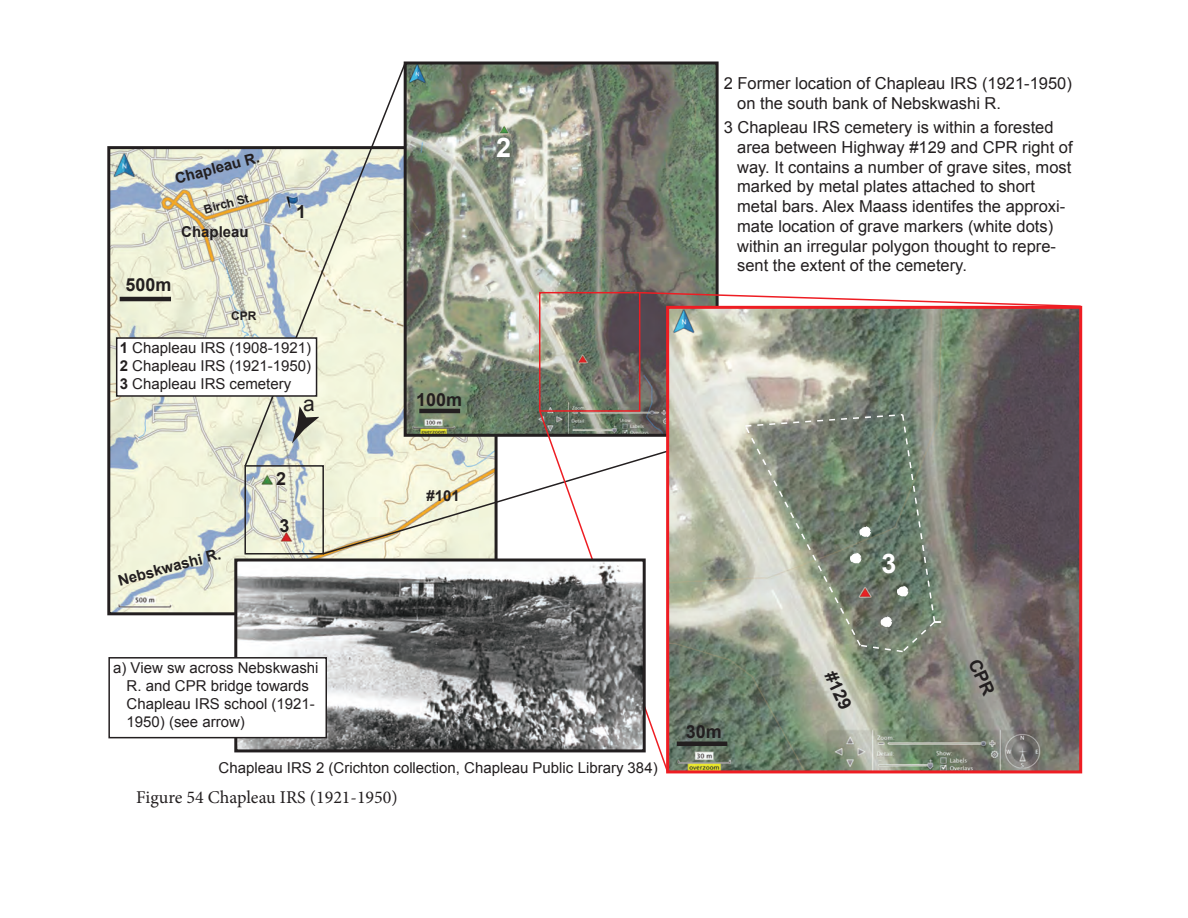
<style>
.page{position:relative;width:1188px;height:918px;background:#fff}
.page>*{position:absolute;margin:0;border:0;box-sizing:border-box;transform-origin:0 0}
.t1{font:700 27px "Arial";color:#fff}
.t2{font:21px "Arial";color:#231f20}
.t3{font:18px "Minion Pro";color:#231f20}
.t4{font:700 18px "Arial";color:#231f20}
.t5{font:16.5px/19.8px "Arial";color:#231f20}
.t6{font:15px/18px "Arial";color:#231f20;text-align:justify}
.t7{font:700 15px "Arial";color:#231f20}
.t8{font:700 12px "Arial";color:#231f20}
.s1{font-weight:700}
</style>
<div class="page">
<img style="left:111px;top:150px;width:383px;height:461px">
<hr style="left:120px;top:297px;width:51px;height:4px;background:#231f20">
<div style="left:244px;top:465px;width:80px;height:90px;border:1px solid #231f20"></div>
<img style="left:408px;top:65px;width:307px;height:368px">
<div style="left:539px;top:292px;width:101px;height:120px;border:1px solid #ee1d23"></div>
<div style="left:404px;top:61px;width:315px;height:376px;border:3px solid #231f20"></div>
<svg style="left:321px;top:435px;width:217px;height:121px"></svg>
<svg style="left:243px;top:61px;width:164px;height:407px"></svg>
<div style="left:117px;top:338px;width:200px;height:58px;background:#fff"></div>
<div style="left:116px;top:337px;width:201px;height:60px;border:1px solid #231f20"></div>
<img style="left:670px;top:310px;width:408px;height:459px">
<div style="left:666px;top:306px;width:416px;height:467px;border:3px solid #ee1d23"></div>
<svg style="left:638px;top:291px;width:444px;height:17px"></svg>
<svg style="left:538px;top:409px;width:132px;height:365px"></svg>
<svg style="left:743px;top:413px;width:198px;height:241px;background:#8e9687"></svg>
<div style="left:851px;top:553px;width:10px;height:10px;background:#fff;border-radius:50%"></div>
<div style="left:850px;top:553px;width:11px;height:11px;border:1px dashed #fff;border-radius:50%"></div>
<div style="left:860px;top:527px;width:10px;height:10px;background:#fff;border-radius:50%"></div>
<div style="left:859px;top:526px;width:12px;height:12px;border:1px dashed #fff;border-radius:50%"></div>
<div style="left:881px;top:617px;width:10px;height:10px;background:#fff;border-radius:50%"></div>
<div style="left:881px;top:616px;width:11px;height:12px;border:1px dashed #fff;border-radius:50%"></div>
<div style="left:898px;top:587px;width:10px;height:9px;background:#fff;border-radius:50%"></div>
<div style="left:897px;top:586px;width:11px;height:11px;border:1px dashed #fff;border-radius:50%"></div>
<img style="left:238px;top:563px;width:404px;height:185px">
<div style="left:234px;top:559px;width:412px;height:193px;border:3px solid #231f20"></div>
<svg style="left:292px;top:406px;width:27px;height:38px"></svg>
<div style="left:109px;top:658px;width:217px;height:80px;background:#fff"></div>
<div style="left:108px;top:657px;width:219px;height:81px;border:1px solid #231f20"></div>
<hr style="left:419px;top:409px;width:41px;height:4px;background:#231f20">
<hr style="left:677px;top:742px;width:50px;height:4px;background:#231f20">
<svg style="left:968px;top:658px;width:28px;height:39px"></svg>
<p class="t7" style="left:173px;top:169px;width:88px;rotate:-15deg">Chapleau R.</p>
<p class="t8" style="left:202px;top:202px;width:51px;rotate:-15deg">Birch St.</p>
<p class="t7" style="left:181px;top:222px;width:69px">Chapleau</p>
<p class="t4" style="left:126px;top:273px;width:47px">500m</p>
<p class="t8" style="left:231px;top:308px;width:27px">CPR</p>
<p class="t4" style="left:296px;top:200px;width:12px">1</p>
<p class="t6" style="left:120px;top:339px;width:193px"><span class="s1">1</span> Chapleau IRS (1908-1921)<br><span class="s1">2</span> Chapleau IRS (1921-1950)<br><span class="s1">3</span> Chapleau IRS cemetery</p>
<p class="t7" style="left:116px;top:571px;width:107px;rotate:-15deg">Nebskwashi R.</p>
<p class="t2" style="left:303px;top:390px;width:13px">a</p>
<p class="t4" style="left:276px;top:467px;width:12px">2</p>
<p class="t4" style="left:279px;top:514px;width:12px">3</p>
<p class="t1" style="left:496px;top:130px;width:17px">2</p>
<p class="t4" style="left:416px;top:388px;width:47px">100m</p>
<p class="t7" style="left:426px;top:486px;width:35px">#101</p>
<p class="t5" style="left:737px;top:73px;width:336px;text-indent:-13px">2 Former location of Chapleau IRS (1921-1950) on the south bank of Nebskwashi R.</p>
<p class="t5" style="left:737px;top:117px;width:337px;text-indent:-13px">3 Chapleau IRS cemetery is within a forested area between Highway #129 and CPR right of way. It contains a number of grave sites, most marked by metal plates attached to short metal bars. Alex Maass identifes the approxi&shy;mate location of grave markers (white dots) within an irregular polygon thought to repre&shy;sent the extent of the cemetery.</p>
<p class="t1" style="left:881px;top:545px;width:17px">3</p>
<p class="t6" style="left:127px;top:659px;width:193px;text-align:left;text-indent:-13px">a) View sw across Nebskwashi<br>R. and CPR bridge towards<br>Chapleau IRS school (1921-<br>1950) (see arrow)</p>
<p class="t6" style="left:219px;top:759px;width:441px">Chapleau IRS 2 (Crichton collection, Chapleau Public Library 384)</p>
<p class="t3" style="left:136px;top:785px;width:263px">Figure 54 Chapleau IRS (1921-1950)</p>
<p class="t4" style="left:686px;top:720px;width:37px">30m</p>
<p class="t4" style="left:841px;top:667px;width:42px;rotate:65deg">#129</p>
</div>
